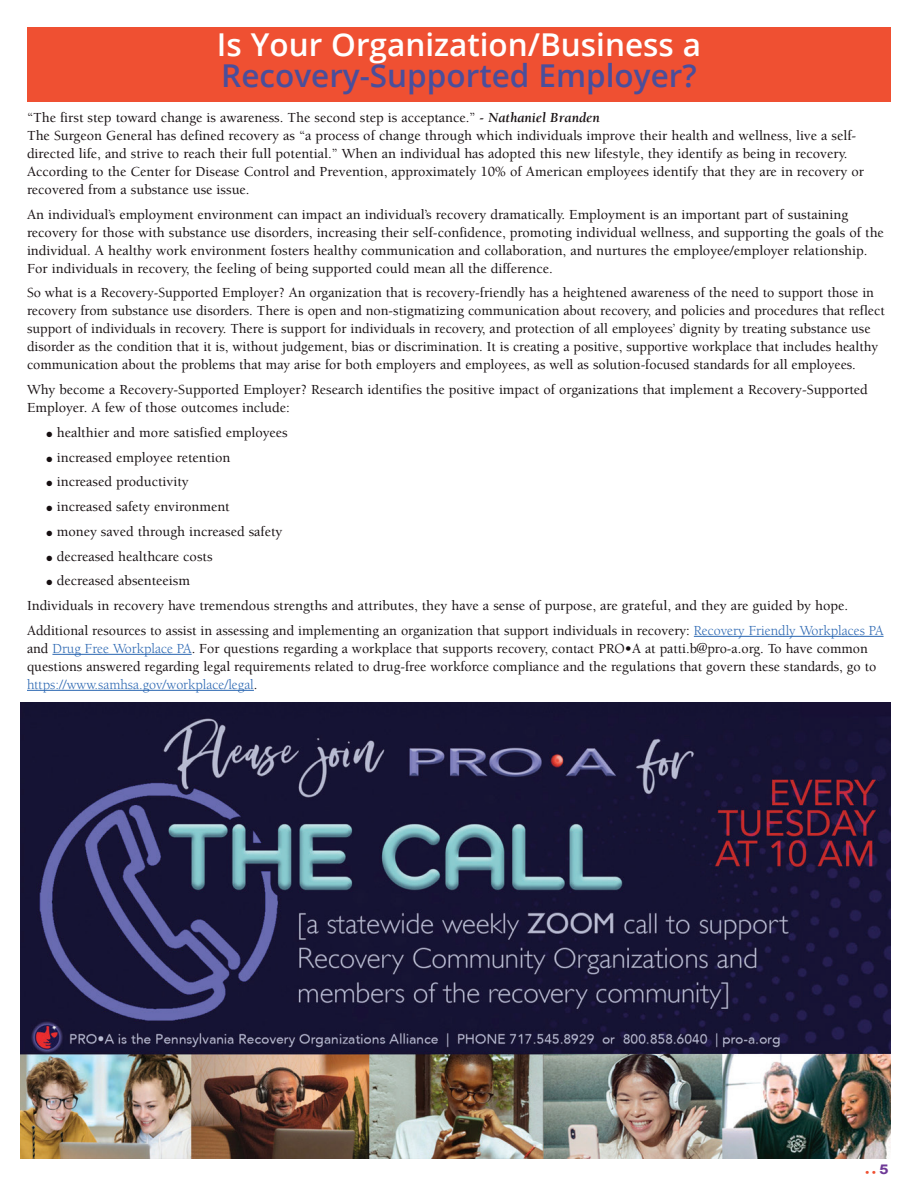
<style>
.page{position:relative;width:918px;height:1188px;background:#fff}
.page>*{position:absolute;margin:0;border:0;box-sizing:border-box;transform-origin:0 0}
.t1{font:600 31.5px "Open Sans";color:#fff}
.t2{font:600 31.5px "Open Sans";color:#4a4e9b}
.t3{font:500 14.25px/18px "Berkeley";color:#160f11}
.t4{font:700 10.5px "Arial";color:#ef5032}
.s1{font-weight:700;font-style:italic}
.s2{font-weight:400;color:#2865b1}
.s3{font-weight:700}
</style>
<div class="page">
<hr style="left:694px;top:636px;width:190px;height:1px;background:#2865b1">
<hr style="left:52px;top:654px;width:140px;height:1px;background:#2865b1">
<hr style="left:27px;top:690px;width:227px;height:1px;background:#2865b1">
<img style="left:20px;top:703px;width:871px;height:455px">
<div style="left:27px;top:27px;width:864px;height:75px;background:#ef5032"></div>
<h1 class="t1" style="left:217px;top:23px;width:486px">Is Your Organization/Business a</h1>
<h1 class="t2" style="left:221px;top:54px;width:477px">Recovery-Supported Employer?</h1>
<p class="t3" style="left:27px;top:109px;width:839px">“The first step toward change is awareness. The second step is acceptance.” <span class="s1">- Nathaniel Branden<br></span>The Surgeon General has defined recovery as “a process of change through which individuals improve their health and wellness, live a self&shy;directed life, and strive to reach their full potential.” When an individual has adopted this new lifestyle, they identify as being in recovery.<br>According to the Center for Disease Control and Prevention, approximately 10% of American employees identify that they are in recovery or recovered from a substance use issue.</p>
<p class="t3" style="left:27px;top:205px;width:858px">An individual’s employment environment can impact an individual’s recovery dramatically. Employment is an important part of sustaining recovery for those with substance use disorders, increasing their self-confidence, promoting individual wellness, and supporting the goals of the individual. A healthy work environment fosters healthy communication and collaboration, and nurtures the employee/employer relationship.<br>For individuals in recovery, the feeling of being supported could mean all the difference.</p>
<p class="t3" style="left:27px;top:284px;width:859px">So what is a Recovery-Supported Employer? An organization that is recovery-friendly has a heightened awareness of the need to support those in recovery from substance use disorders. There is open and non-stigmatizing communication about recovery, and policies and procedures that reflect support of individuals in recovery. There is support for individuals in recovery, and protection of all employees’ dignity by treating substance use disorder as the condition that it is, without judgement, bias or discrimination. It is creating a positive, supportive workplace that includes healthy communication about the problems that may arise for both employers and employees, as well as solution-focused standards for all employees.</p>
<p class="t3" style="left:27px;top:381px;width:842px">Why become a Recovery-Supported Employer? Research identifies the positive impact of organizations that implement a Recovery-Supported<br>Employer. A few of those outcomes include:</p>
<p class="t3" style="left:46px;top:424px;width:243px">● healthier and more satisfied employees</p>
<p class="t3" style="left:46px;top:448px;width:186px">● increased employee retention</p>
<p class="t3" style="left:46px;top:473px;width:144px">● increased productivity</p>
<p class="t3" style="left:46px;top:498px;width:185px">● increased safety environment</p>
<p class="t3" style="left:46px;top:523px;width:237px">● money saved through increased safety</p>
<p class="t3" style="left:46px;top:547px;width:168px">● decreased healthcare costs</p>
<p class="t3" style="left:27px;top:569px;width:858px;line-height:24.8px;text-indent:20px">● decreased absenteeism<br>Individuals in recovery have tremendous strengths and attributes, they have a sense of purpose, are grateful, and they are guided by hope.<br>Additional resources to assist in assessing and implementing an organization that support individuals in recovery: <span class="s2">Recovery Friendly Workplaces PA</span></p>
<p class="t3" style="left:27px;top:640px;width:851px">and <span class="s2">Drug Free Workplace PA</span>. For questions regarding a workplace that supports recovery, contact PRO<span class="s3">•</span>A at patti.b@pro-a.org. To have common questions answered regarding legal requirements related to drug-free workforce compliance and the regulations that govern these standards, go to <span class="s2">https://www.samhsa.gov/workplace/legal</span>.</p>
<p class="t4" style="left:865px;top:1165px;width:25px">• • <sup>5</sup></p>
</div>
